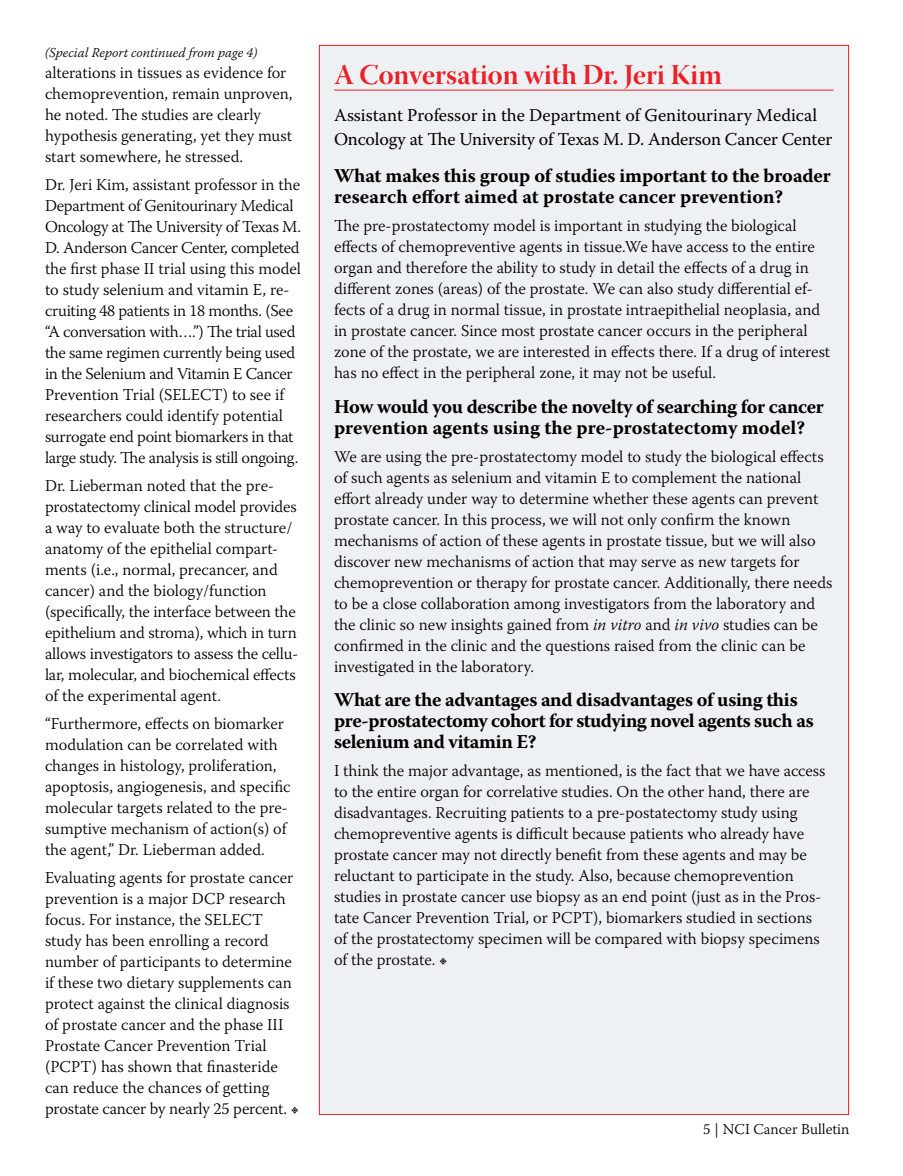
<style>
.page{position:relative;width:903px;height:1176px;background:#fff}
.page>*{position:absolute;margin:0;border:0;box-sizing:border-box;transform-origin:0 0}
.t1{font:28.5px "Warnock Pro Bold Disp";color:#ec2026}
.t2{font:700 19.5px/21px "Warnock Pro";letter-spacing:-.01em;color:#000200}
.t3{font:18px/24px "Warnock Pro";color:#000200}
.t4{font:300 16.5px/21px "Warnock Pro";color:#000200}
.t5{font:300 16.5px/21px "Warnock Pro";letter-spacing:-.02em;color:#000200}
.t6{font:300 15px "Warnock Pro";color:#000200}
.t7{font:italic 300 13.5px "Warnock Pro";color:#000200}
.s1{font-style:italic}
</style>
<div class="page">
<div style="left:319px;top:45px;width:530px;height:1069px;background:#eef1f3"></div>
<hr style="left:334px;top:90px;width:499px;height:1px;background:#ec2026">
<p class="t7" style="left:45px;top:45px;width:214px">(Special Report continued from page 4)</p>
<p class="t4" style="left:45px;top:62px;width:249px">alterations in tissues as evidence for chemoprevention, remain unproven, he noted. The studies are clearly hypothesis generating, yet they must start somewhere, he stressed.</p>
<p class="t5" style="left:45px;top:174px;width:257px">Dr. Jeri Kim, assistant professor in the Department of Genitourinary Medical Oncology at The University of Texas M.<br>D. Anderson Cancer Center, completed the first phase II trial using this model to study selenium and vitamin E, re&shy;cruiting 48 patients in 18 months. (See “A conversation with….”) The trial used the same regimen currently being used in the Selenium and Vitamin E Cancer Prevention Trial (SELECT) to see if researchers could identify potential surrogate end point biomarkers in that large study. The analysis is still ongoing.</p>
<p class="t4" style="left:45px;top:474px;width:255px">Dr. Lieberman noted that the pre&shy;prostatectomy clinical model provides a way to evaluate both the structure/ anatomy of the epithelial compart&shy;ments (i.e., normal, precancer, and cancer) and the biology/function (specifically, the interface between the epithelium and stroma), which in turn allows investigators to assess the cellu&shy;lar, molecular, and biochemical effects of the experimental agent.</p>
<p class="t4" style="left:45px;top:712px;width:247px">“Furthermore, effects on biomarker modulation can be correlated with changes in histology, proliferation, apoptosis, angiogenesis, and specific molecular targets related to the pre&shy;sumptive mechanism of action(s) of the agent,” Dr. Lieberman added.</p>
<p class="t4" style="left:45px;top:866px;width:255px">Evaluating agents for prostate cancer prevention is a major DCP research focus. For instance, the SELECT study has been enrolling a record number of participants to determine if these two dietary supplements can protect against the clinical diagnosis of prostate cancer and the phase III Prostate Cancer Prevention Trial (PCPT) has shown that finasteride can reduce the chances of getting prostate cancer by nearly 25 percent. d</p>
<h1 class="t1" style="left:334px;top:58px;width:389px">A Conversation with Dr. Jeri Kim</h1>
<p class="t3" style="left:334px;top:102px;width:500px">Assistant Professor in the Department of Genitourinary Medical<br>Oncology at The University of Texas M. D. Anderson Cancer Center</p>
<p class="t2" style="left:334px;top:165px;width:498px">What makes this group of studies important to the broader research effort aimed at prostate cancer prevention?</p>
<p class="t4" style="left:334px;top:215px;width:498px">The pre-prostatectomy model is important in studying the biological effects of chemopreventive agents in tissue.We have access to the entire organ and therefore the ability to study in detail the effects of a drug in different zones (areas) of the prostate. We can also study differential ef&shy;fects of a drug in normal tissue, in prostate intraepithelial neoplasia, and in prostate cancer. Since most prostate cancer occurs in the peripheral zone of the prostate, we are interested in effects there. If a drug of interest has no effect in the peripheral zone, it may not be useful.</p>
<p class="t2" style="left:334px;top:395px;width:491px">How would you describe the novelty of searching for cancer prevention agents using the pre-prostatectomy model?</p>
<p class="t4" style="left:334px;top:445px;width:500px">We are using the pre-prostatectomy model to study the biological effects of such agents as selenium and vitamin E to complement the national effort already under way to determine whether these agents can prevent prostate cancer. In this process, we will not only confirm the known mechanisms of action of these agents in prostate tissue, but we will also discover new mechanisms of action that may serve as new targets for chemoprevention or therapy for prostate cancer. Additionally, there needs to be a close collaboration among investigators from the laboratory and the clinic so new insights gained from <span class="s1">in vitro</span> and <span class="s1">in vivo</span> studies can be confirmed in the clinic and the questions raised from the clinic can be investigated in the laboratory.</p>
<p class="t2" style="left:334px;top:688px;width:481px">What are the advantages and disadvantages of using this pre-prostatectomy cohort for studying novel agents such as selenium and vitamin E?</p>
<p class="t4" style="left:334px;top:759px;width:493px">I think the major advantage, as mentioned, is the fact that we have access to the entire organ for correlative studies. On the other hand, there are disadvantages. Recruiting patients to a pre-postatectomy study using chemopreventive agents is difficult because patients who already have prostate cancer may not directly benefit from these agents and may be reluctant to participate in the study. Also, because chemoprevention studies in prostate cancer use biopsy as an end point (just as in the Pros&shy;tate Cancer Prevention Trial, or PCPT), biomarkers studied in sections of the prostatectomy specimen will be compared with biopsy specimens of the prostate. d</p>
<p class="t6" style="left:703px;top:1119px;width:148px">5 | NCI Cancer Bulletin</p>
</div>
